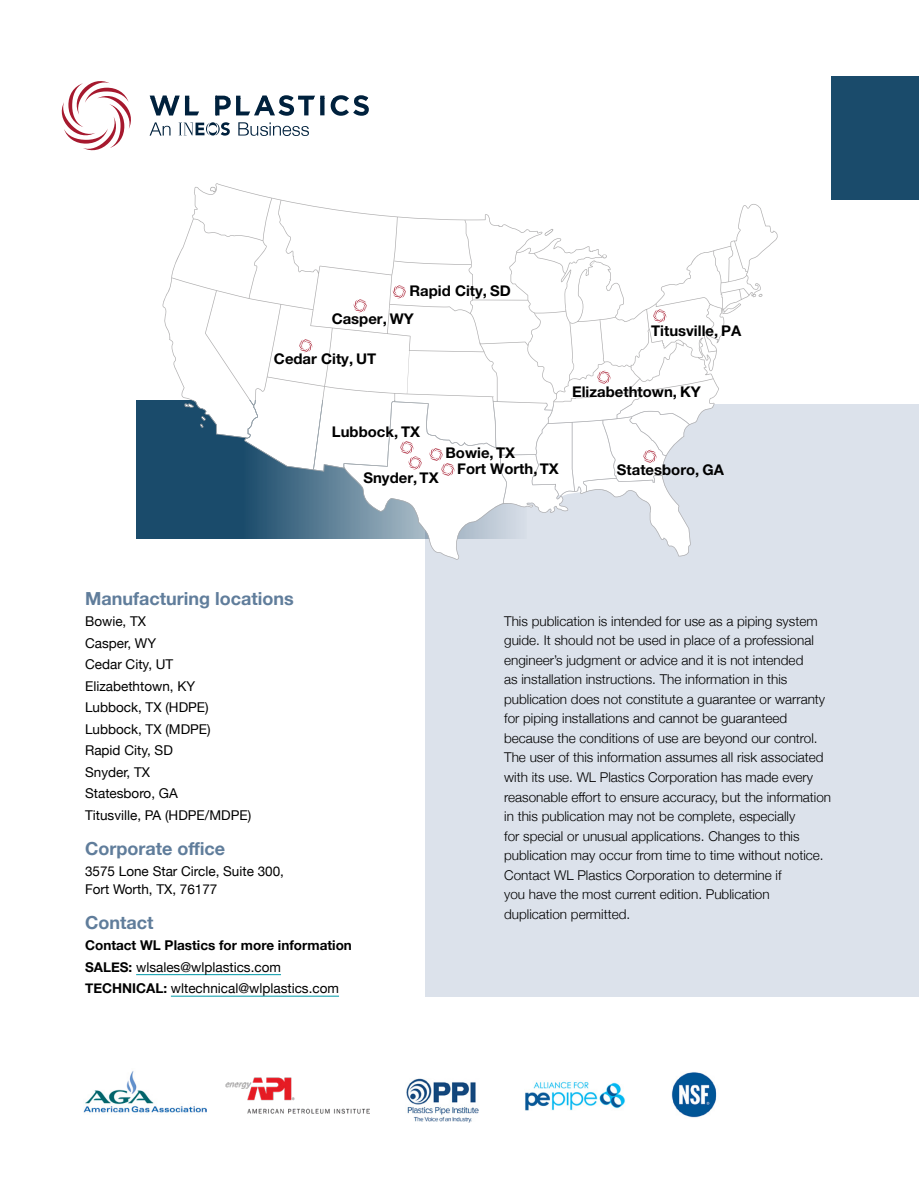
<style>
.page{position:relative;width:919px;height:1187px;background:#fff}
.page>*{position:absolute;margin:0;border:0;box-sizing:border-box;transform-origin:0 0}
.t1{font:700 18px "Helvetica Neue";color:#607d9b}
.t2{font:700 14.7px "Helvetica Neue";color:#000}
.t3{font:300 13.5px/19.5px "Helvetica Neue";color:#000}
.t4{font:13.5px/21.5px "Helvetica Neue";color:#000}
.t5{font:700 13.5px/21.5px "Helvetica Neue";color:#000}
.s1{font-weight:400}
</style>
<div class="page">
<div style="left:831px;top:77px;width:87px;height:123px;background:#1a4b6b"></div>
<svg style="left:149px;top:122px;width:160px;height:14px"></svg>
<svg style="left:150px;top:95px;width:219px;height:21px"></svg>
<svg style="left:61px;top:81px;width:70px;height:70px"></svg>
<img style="left:406px;top:1078px;width:73px;height:44px">
<img style="left:525px;top:1081px;width:100px;height:30px">
<img style="left:84px;top:1071px;width:122px;height:42px">
<img style="left:225px;top:1077px;width:144px;height:36px">
<div style="left:136px;top:400px;width:390px;height:139px;background:#1a4b6b"></div>
<div style="left:425px;top:404px;width:493px;height:592px;background:#dce2eb"></div>
<svg style="left:194px;top:183px;width:583px;height:376px;fill:#fff"></svg>
<svg style="left:162px;top:214px;width:574px;height:220px"></svg>
<svg style="left:643px;top:449px;width:13px;height:14px"></svg>
<svg style="left:400px;top:440px;width:22px;height:30px"></svg>
<svg style="left:429px;top:447px;width:25px;height:29px"></svg>
<svg style="left:299px;top:339px;width:13px;height:13px"></svg>
<svg style="left:353px;top:299px;width:14px;height:13px"></svg>
<svg style="left:597px;top:370px;width:13px;height:14px"></svg>
<svg style="left:392px;top:285px;width:14px;height:13px"></svg>
<svg style="left:652px;top:309px;width:14px;height:14px"></svg>
<hr style="left:136px;top:974px;width:145px;height:1px;background:#0098a8">
<hr style="left:171px;top:995px;width:168px;height:1px;background:#0098a8">
<img style="left:671px;top:1072px;width:46px;height:46px">
<p class="t2" style="left:409px;top:279px;width:103px">Rapid City, SD</p>
<p class="t2" style="left:331px;top:307px;width:84px">Casper, WY</p>
<p class="t2" style="left:274px;top:347px;width:104px">Cedar City, UT</p>
<p class="t2" style="left:332px;top:420px;width:90px">Lubbock, TX</p>
<p class="t2" style="left:445px;top:441px;width:71px">Bowie, TX</p>
<p class="t2" style="left:363px;top:466px;width:77px">Snyder, TX</p>
<p class="t2" style="left:457px;top:457px;width:103px">Fort Worth, TX</p>
<p class="t2" style="left:651px;top:319px;width:92px">Titusville, PA</p>
<p class="t2" style="left:572px;top:380px;width:130px">Elizabethtown, KY</p>
<p class="t2" style="left:617px;top:458px;width:108px">Statesboro, GA</p>
<h1 class="t1" style="left:85px;top:584px;width:210px">Manufacturing locations</h1>
<p class="t4" style="left:85px;top:611px;width:167px">Bowie, TX<br>Casper, WY<br>Cedar City, UT<br>Elizabethtown, KY<br>Lubbock, TX (HDPE)<br>Lubbock, TX (MDPE)<br>Rapid City, SD<br>Snyder, TX<br>Statesboro, GA<br>Titusville, PA (HDPE/MDPE)</p>
<h1 class="t1" style="left:85px;top:834px;width:142px">Corporate office</h1>
<p class="t4" style="left:85px;top:863px;width:200px;line-height:17.2px">3575 Lone Star Circle, Suite 300,<br>Fort Worth, TX, 76177</p>
<h1 class="t1" style="left:85px;top:908px;width:70px">Contact</h1>
<p class="t5" style="left:85px;top:934px;width:268px">Contact WL Plastics for more information<br>SALES: <span class="s1">wlsales@wlplastics.com<br></span>TECHNICAL: <span class="s1">wltechnical@wlplastics.com</span></p>
<p class="t3" style="left:504px;top:610px;width:328px">This publication is intended for use as a piping system guide. It should not be used in place of a professional engineer’s judgment or advice and it is not intended<br>as installation instructions. The information in this publication does not constitute a guarantee or warranty for piping installations and cannot be guaranteed because the conditions of use are beyond our control.<br>The user of this information assumes all risk associated with its use. WL Plastics Corporation has made every reasonable effort to ensure accuracy, but the information in this publication may not be complete, especially<br>for special or unusual applications. Changes to this publication may occur from time to time without notice.<br>Contact WL Plastics Corporation to determine if<br>you have the most current edition. Publication duplication permitted.</p>
</div>
